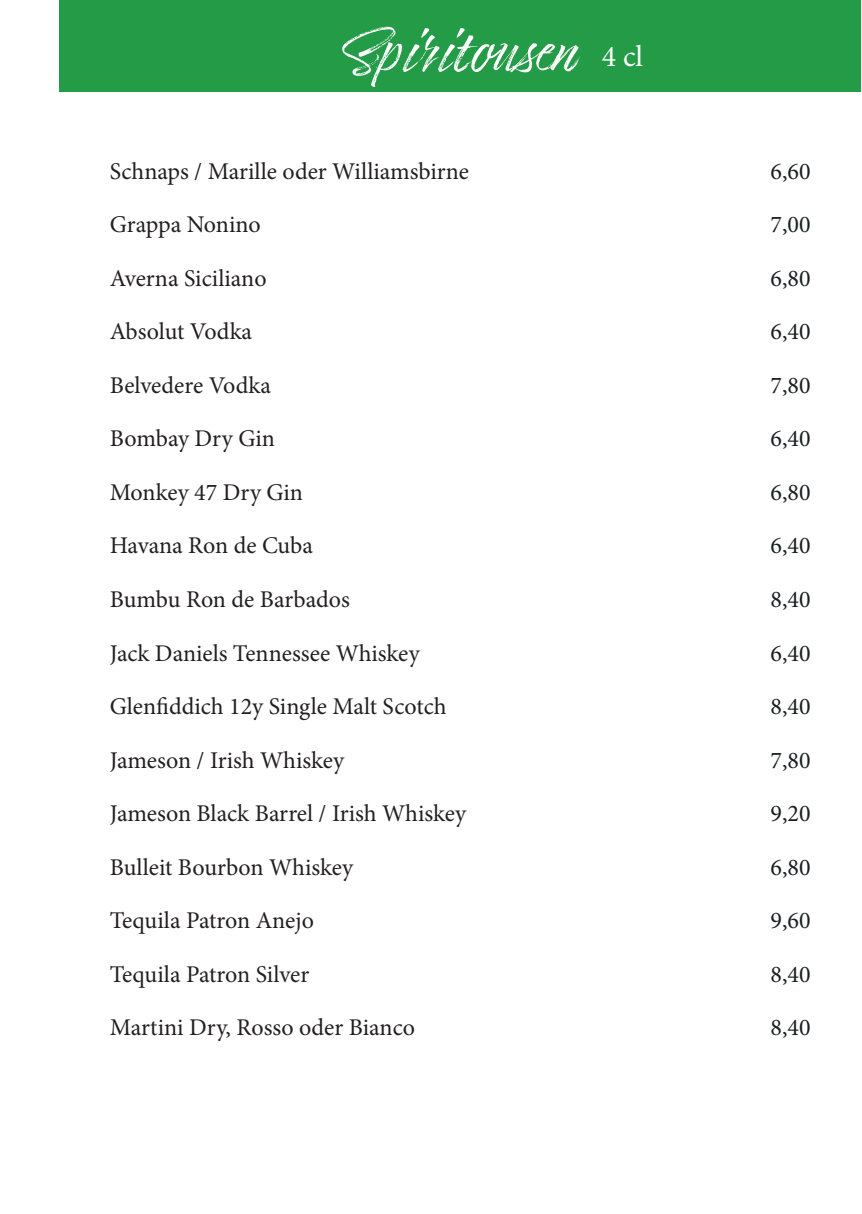
<style>
.page{position:relative;width:862px;height:1214px;background:#fff}
.page>*{position:absolute;margin:0;border:0;box-sizing:border-box;transform-origin:0 0}
.t1{font:53.6px "Timberline";color:#fff}
.t2{font:30px "Minion Pro";color:#fff}
.t3{font:24px "Minion Pro";color:#231f20}
.t4{font:24px "Minion Pro";color:#191f21}
</style>
<div class="page">
<div style="left:59px;top:0;width:802px;height:91px;background:#249b47"></div>
<p class="t1" style="left:341px;top:20px;width:237px">Spiritousen</p>
<p class="t2" style="left:602px;top:37px;width:43px">4 cl</p>
<p class="t3" style="left:110px;top:155px;width:361px">Schnaps / Marille oder Williamsbirne</p>
<p class="t4" style="left:770px;top:155px;width:42px">6,60</p>
<p class="t3" style="left:110px;top:208px;width:152px">Grappa Nonino</p>
<p class="t4" style="left:770px;top:208px;width:42px">7,00</p>
<p class="t3" style="left:110px;top:262px;width:158px">Averna Siciliano</p>
<p class="t4" style="left:770px;top:262px;width:42px">6,80</p>
<p class="t3" style="left:110px;top:315px;width:144px">Absolut Vodka</p>
<p class="t4" style="left:770px;top:315px;width:42px">6,40</p>
<p class="t3" style="left:110px;top:369px;width:163px">Belvedere Vodka</p>
<p class="t4" style="left:770px;top:369px;width:42px">7,80</p>
<p class="t3" style="left:110px;top:422px;width:167px">Bombay Dry Gin</p>
<p class="t4" style="left:770px;top:422px;width:42px">6,40</p>
<p class="t3" style="left:110px;top:476px;width:195px">Monkey 47 Dry Gin</p>
<p class="t4" style="left:770px;top:476px;width:42px">6,80</p>
<p class="t3" style="left:110px;top:529px;width:205px">Havana Ron de Cuba</p>
<p class="t4" style="left:770px;top:529px;width:42px">6,40</p>
<p class="t3" style="left:110px;top:583px;width:242px">Bumbu Ron de Barbados</p>
<p class="t4" style="left:770px;top:583px;width:42px">8,40</p>
<p class="t3" style="left:110px;top:636px;width:311px">Jack Daniels Tennessee Whiskey</p>
<p class="t4" style="left:770px;top:636px;width:42px">6,40</p>
<p class="t3" style="left:110px;top:690px;width:338px">Glenfiddich 12y Single Malt Scotch</p>
<p class="t4" style="left:770px;top:690px;width:42px">8,40</p>
<p class="t3" style="left:110px;top:743px;width:236px">Jameson / Irish Whiskey</p>
<p class="t4" style="left:770px;top:743px;width:42px">7,80</p>
<p class="t3" style="left:110px;top:797px;width:358px">Jameson Black Barrel / Irish Whiskey</p>
<p class="t4" style="left:770px;top:797px;width:42px">9,20</p>
<p class="t3" style="left:110px;top:850px;width:245px">Bulleit Bourbon Whiskey</p>
<p class="t4" style="left:770px;top:850px;width:42px">6,80</p>
<p class="t3" style="left:110px;top:904px;width:206px">Tequila Patron Anejo</p>
<p class="t4" style="left:770px;top:904px;width:42px">9,60</p>
<p class="t3" style="left:110px;top:957px;width:201px">Tequila Patron Silver</p>
<p class="t4" style="left:770px;top:957px;width:42px">8,40</p>
<p class="t3" style="left:110px;top:1011px;width:307px">Martini Dry, Rosso oder Bianco</p>
<p class="t4" style="left:770px;top:1011px;width:42px">8,40</p>
</div>
